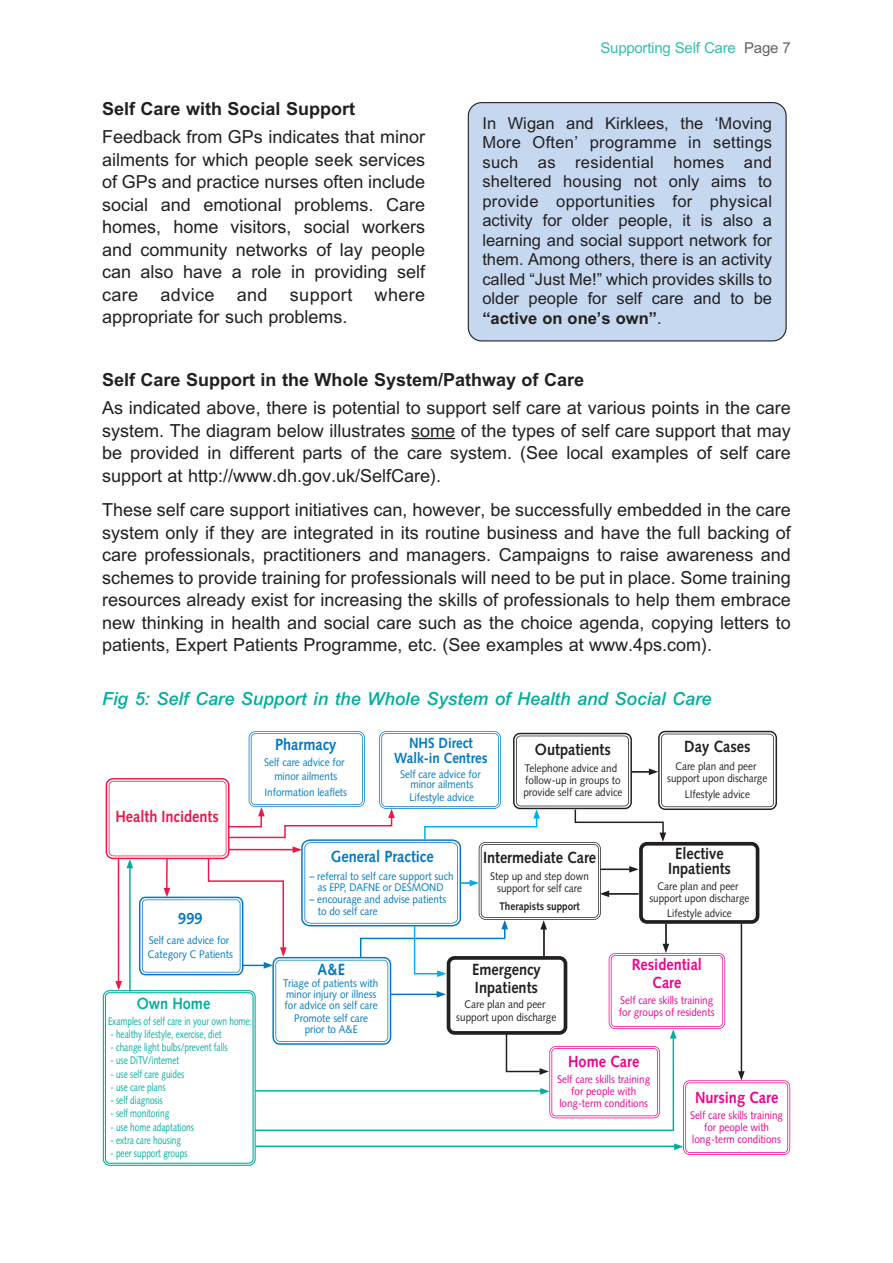
<style>
.page{position:relative;width:893px;height:1263px;background:#fff}
.page>*{position:absolute;margin:0;border:0;box-sizing:border-box;transform-origin:0 0}
.t1{font:18px/22.5px "M Arial";color:#231f20;text-align:justify}
.t2{font:700 18px "M Arial";color:#231f20}
.t3{font:italic 500 18px "M Arial";color:#00ae9e}
.t4{font:16.5px/19.5px "M Arial";color:#231f20;text-align:justify}
.t5{font:700 16.2px/14.7px "Syntax";color:#231f20;text-align:center;scale:.9 1}
.t6{font:700 16.2px/17.7px "Syntax";color:#ed028c;text-align:center;scale:.9 1}
.t7{font:700 16.2px "Syntax";color:#0079c2;scale:.9 1}
.t8{font:700 16.2px "Syntax";color:#ed1748;scale:.9 1}
.t9{font:700 16.2px "Syntax";color:#00ae9e;scale:.9 1}
.t10{font:15px "M Arial";letter-spacing:-.015em;color:#34beb1}
.t11{font:700 14.7px/14.7px "Syntax";color:#0079c2;text-align:center;scale:.9 1}
.t12{font:10.95px/13.2px "Syntax";color:#0079c2;text-align:center;scale:.9 1}
.t13{font:10.95px/11.7px "Syntax";color:#231f20;text-align:center;scale:.9 1}
.t14{font:10.95px "Syntax";color:#00ae9e;scale:.75 1}
.t15{font:10.95px/11.7px "Syntax";color:#ed028c;text-align:center;scale:.9 1}
.t16{font:700 10.95px "Syntax";color:#231f20;scale:.9 1}
.s1{color:#636366}
.s2{font-weight:700}
</style>
<div class="page">
<div style="left:468px;top:102px;width:319px;height:239px;background:#c6d8ef"></div>
<div style="left:103px;top:990px;width:153px;height:176px;border:1px solid #00ae9e;border-radius:6px"></div>
<svg style="left:106px;top:731px;width:684px;height:424px"></svg>
<hr style="left:543px;top:924px;width:2px;height:32px;background:#231f20">
<hr style="left:411px;top:438px;width:44px;height:1px;background:#231f20">
<p class="t2" style="left:102px;top:102px;width:254px">Self Care with Social Support</p>
<p class="t1" style="left:102px;top:128px;width:325px">Feedback from GPs indicates that minor ailments for which people seek services of GPs and practice nurses often include social and emotional problems. Care homes, home visitors, social workers and community networks of lay people can also have a role in providing self care advice and support where appropriate for such problems.</p>
<p class="t10" style="left:600px;top:43px;width:192px">Supporting Self Care <span class="s1">Page 7</span></p>
<p class="t4" style="left:482px;top:114px;width:291px">In Wigan and Kirklees, the ‘Moving More Often’ programme in settings such as residential homes and sheltered housing not only aims to provide opportunities for physical activity for older people, it is also a learning and social support network for them. Among others, there is an activity called “Just Me!” which provides skills to older people for self care and to be <span class="s2">“active on one’s own”</span>.</p>
<p class="t2" style="left:102px;top:373px;width:483px">Self Care Support in the Whole System/Pathway of Care</p>
<p class="t1" style="left:102px;top:398px;width:690px">As indicated above, there is potential to support self care at various points in the care system. The diagram below illustrates some of the types of self care support that may be provided in different parts of the care system. (See local examples of self care support at http://www.dh.gov.uk/SelfCare).</p>
<p class="t1" style="left:102px;top:500px;width:690px">These self care support initiatives can, however, be successfully embedded in the care system only if they are integrated in its routine business and have the full backing of care professionals, practitioners and managers. Campaigns to raise awareness and schemes to provide training for professionals will need to be put in place. Some training resources already exist for increasing the skills of professionals to help them embrace new thinking in health and social care such as the choice agenda, copying letters to patients, Expert Patients Programme, etc. (See examples at www.4ps.com).</p>
<p class="t3" style="left:102px;top:692px;width:611px">Fig 5: Self Care Support in the Whole System of Health and Social Care</p>
<p class="t8" style="left:115px;top:810px;width:116px">Health Incidents</p>
<p class="t7" style="left:178px;top:912px;width:28px">999</p>
<p class="t12" style="left:148px;top:935px;width:96px;text-align:left">Self care advice for<br>Category C Patients</p>
<p class="t9" style="left:137px;top:996px;width:83px">Own Home</p>
<p class="t14" style="left:108px;top:1016px;width:193px">Examples of self care in your own home:</p>
<p class="t14" style="left:110px;top:1030px;width:150px">- healthy lifestyle, exercise, diet</p>
<p class="t14" style="left:110px;top:1043px;width:158px">- change light bulbs/prevent falls</p>
<p class="t14" style="left:110px;top:1056px;width:93px">- use DiTV/internet</p>
<p class="t14" style="left:110px;top:1069px;width:100px">- use self care guides</p>
<p class="t14" style="left:110px;top:1082px;width:75px">- use care plans</p>
<p class="t14" style="left:110px;top:1096px;width:71px">- self diagnosis</p>
<p class="t14" style="left:110px;top:1109px;width:80px">- self monitoring</p>
<p class="t14" style="left:110px;top:1122px;width:113px">- use home adaptations</p>
<p class="t14" style="left:110px;top:1135px;width:96px">- extra care housing</p>
<p class="t14" style="left:110px;top:1149px;width:104px">- peer support groups</p>
<p class="t7" style="left:275px;top:738px;width:70px">Pharmacy</p>
<p class="t12" style="left:264px;top:757px;width:91px">Self care advice for minor ailments</p>
<p class="t12" style="left:264px;top:786px;width:93px">Information leaflets</p>
<p class="t11" style="left:394px;top:737px;width:105px">NHS Direct<br>Walk-in Centres</p>
<p class="t12" style="left:400px;top:769px;width:91px;line-height:10.4px">Self care advice for minor ailments</p>
<p class="t12" style="left:410px;top:792px;width:73px">Lifestyle advice</p>
<p class="t5" style="left:535px;top:743px;width:86px">Outpatients</p>
<p class="t13" style="left:523px;top:764px;width:112px;text-align:left">Telephone advice and follow-up in groups to provide self care advice</p>
<p class="t7" style="left:331px;top:850px;width:116px">General Practice</p>
<p class="t12" style="left:309px;top:871px;width:162px;line-height:11.7px">– referral to self care support such as EPP, DAFNE or DESMOND</p>
<p class="t12" style="left:318px;top:894px;width:144px;line-height:11.7px;text-align:left;text-indent:-8px">– encourage and advise patients to do self care</p>
<p class="t5" style="left:483px;top:851px;width:127px">Intermediate Care</p>
<p class="t13" style="left:490px;top:872px;width:111px">Step up and step down support for self care</p>
<p class="t16" style="left:499px;top:901px;width:91px">Therapists support</p>
<p class="t5" style="left:684px;top:741px;width:75px">Day Cases</p>
<p class="t13" style="left:667px;top:761px;width:113px">Care plan and peer support upon discharge</p>
<p class="t13" style="left:685px;top:789px;width:74px">LIfestyle advice</p>
<p class="t5" style="left:668px;top:848px;width:72px">Elective<br>Inpatients</p>
<p class="t13" style="left:649px;top:881px;width:113px">Care plan and peer support upon discharge</p>
<p class="t13" style="left:667px;top:908px;width:73px">Lifestyle advice</p>
<p class="t7" style="left:317px;top:963px;width:32px">A&amp;E</p>
<p class="t12" style="left:283px;top:979px;width:107px;line-height:10.9px;text-align:left">Triage of patients with minor injury or illness for advice on self care</p>
<p class="t12" style="left:294px;top:1013px;width:83px;line-height:11.1px">Promote self care prior to A&amp;E</p>
<p class="t6" style="left:632px;top:957px;width:80px">Residential<br>Care</p>
<p class="t15" style="left:619px;top:995px;width:108px;text-align:left">Self care skills training for groups of residents</p>
<p class="t6" style="left:568px;top:1054px;width:81px">Home Care</p>
<p class="t15" style="left:557px;top:1074px;width:105px">Self care skills training for people with long-term conditions</p>
<p class="t5" style="left:472px;top:962px;width:78px;line-height:17.7px;text-align:left">Emergency<br>Inpatients</p>
<p class="t13" style="left:456px;top:999px;width:113px;line-height:12.5px">Care plan and peer support upon discharge</p>
<p class="t6" style="left:695px;top:1090px;width:94px">Nursing Care</p>
<p class="t15" style="left:690px;top:1111px;width:105px">Self care skills training for people with long-term conditions</p>
</div>
